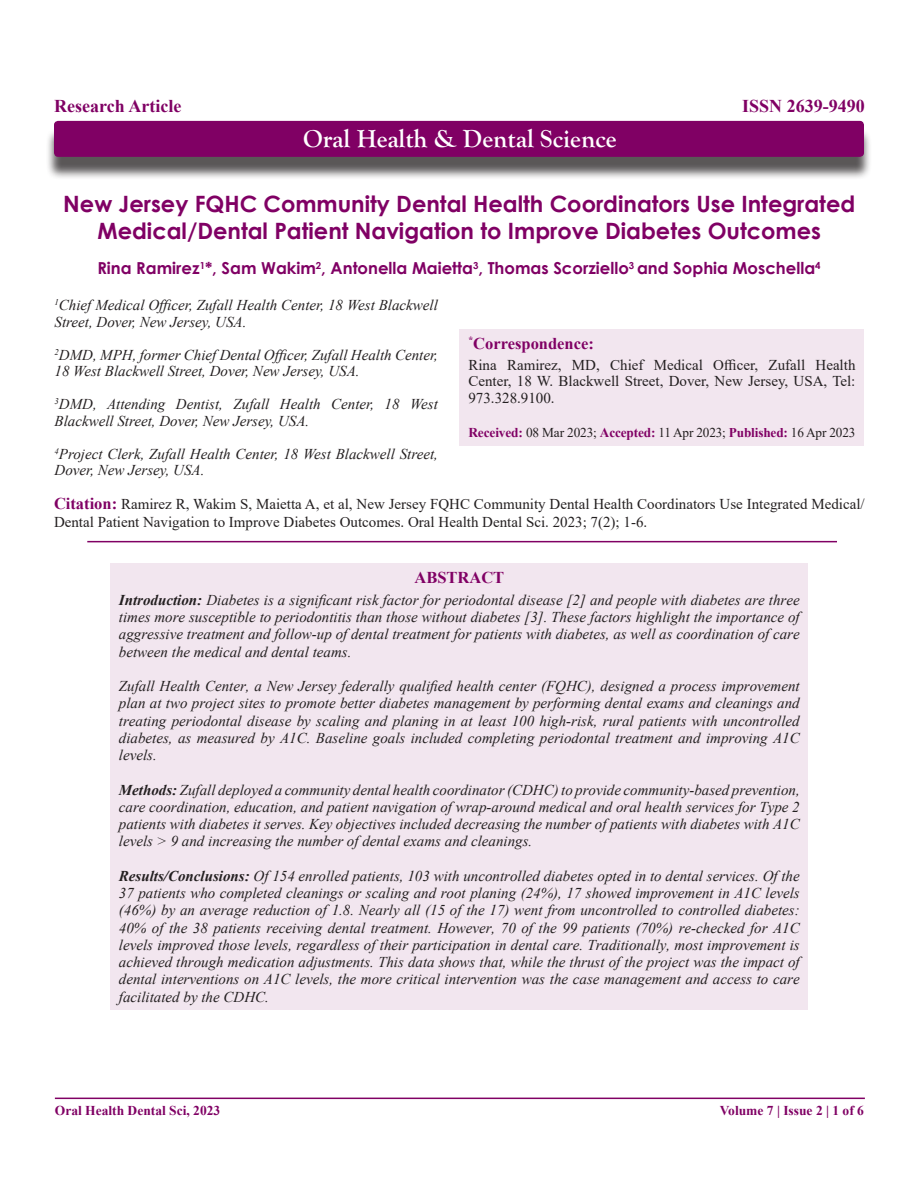
<style>
.page{position:relative;width:918px;height:1188px;background:#fff}
.page>*{position:absolute;margin:0;border:0;box-sizing:border-box;transform-origin:0 0}
.t1{font:700 25.5px "Goudy Old Style T";color:#fff}
.t2{font:700 22.5px/27px "Century Gothic";color:#800064;text-align:center}
.t3{font:700 18px "Times New Roman";color:#800064}
.t4{font:700 16.5px "Century Gothic";color:#800064}
.t5{font:700 16.5px "Times New Roman";color:#800064}
.Body_Text{font:italic 15px/17.2px "Times New Roman";color:#231f20}
.t6{font:15px/16.5px "Times New Roman";color:#231f20}
.t7{font:13.5px "Times New Roman";letter-spacing:-.01em;color:#231f20}
.t8{font:700 13.5px "Times New Roman";color:#800064}
.s1{font-weight:700;color:#800064}
.s2{font-weight:700;font-size:13.35px;color:#800064}
.s3{font-weight:700;font-size:16.5px;color:#800064}
.s4{font-weight:700}
</style>
<div class="page">
<hr style="left:55px;top:1098px;width:810px;height:1px;background:#800064">
<hr style="left:87px;top:541px;width:750px;height:1px;background:#800064">
<div style="left:110px;top:564px;width:698px;height:446px;background:#f2e6ef"></div>
<div style="left:460px;top:329px;width:404px;height:117px;background:#f2e6ef"></div>
<div style="left:46px;top:128px;width:826px;height:52px;background:#231f20;opacity:.75"></div>
<div style="left:54px;top:121px;width:810px;height:36px;background:#800064;border-radius:4px"></div>
<p class="t3" style="left:54px;top:93px;width:129px">Research Article</p>
<p class="t1" style="left:303px;top:124px;width:315px">Oral Health &amp; Dental Science</p>
<p class="t3" style="left:742px;top:93px;width:124px">ISSN 2639-9490</p>
<p class="t2" style="left:63px;top:189px;width:793px">New Jersey FQHC Community Dental Health Coordinators Use Integrated<br>Medical/Dental Patient Navigation to Improve Diabetes Outcomes</p>
<p class="t4" style="left:97px;top:256px;width:725px">Rina Ramirez<sup>1</sup>*, Sam Wakim<sup>2</sup>, Antonella Maietta<sup>3</sup>, Thomas Scorziello<sup>3</sup> and Sophia Moschella<sup>4</sup></p>
<p class="Body_Text" style="left:55px;top:297px;width:385px;line-height:16.5px"><sup>1</sup>Chief Medical Officer, Zufall Health Center, 18 West Blackwell<br>Street, Dover, New Jersey, USA.</p>
<p class="Body_Text" style="left:55px;top:346px;width:385px;line-height:16.5px"><sup>2</sup>DMD, MPH, former Chief Dental Officer, Zufall Health Center,<br>18 West Blackwell Street, Dover, New Jersey, USA.</p>
<p class="Body_Text" style="left:55px;top:396px;width:385px;line-height:16.5px"><sup>3</sup>DMD, Attending Dentist, Zufall Health Center, 18 West<br>Blackwell Street, Dover, New Jersey, USA.</p>
<p class="Body_Text" style="left:55px;top:445px;width:385px;line-height:16.5px"><sup>4</sup>Project Clerk, Zufall Health Center, 18 West Blackwell Street,<br>Dover, New Jersey, USA.</p>
<p class="t5" style="left:468px;top:332px;width:127px"><sup>*</sup>Correspondence:</p>
<p class="t6" style="left:468px;top:356px;width:389px;text-align:justify">Rina Ramirez, MD, Chief Medical Officer, Zufall Health Center, 18 W. Blackwell Street, Dover, New Jersey, USA, Tel:<br>973.328.9100.</p>
<p class="t7" style="left:468px;top:423px;width:389px"><span class="s1">Received:</span> 08 Mar 2023; <span class="s1">Accepted:</span> 11 Apr 2023; <span class="s2">Published</span><span class="s1">:</span> 16 Apr 2023</p>
<p class="t6" style="left:54px;top:495px;width:812px;line-height:18px"><span class="s3">Citation:</span> Ramirez R, Wakim S, Maietta A, et al, New Jersey FQHC Community Dental Health Coordinators Use Integrated Medical/<br>Dental Patient Navigation to Improve Diabetes Outcomes. Oral Health Dental Sci. 2023; 7(2); 1-6.</p>
<p class="t5" style="left:414px;top:566px;width:91px">ABSTRACT</p>
<p class="Body_Text" style="left:119px;top:591px;width:682px;text-align:justify"><span class="s4">Introduction:</span> Diabetes is a significant risk factor for periodontal disease [2] and people with diabetes are three times more susceptible to periodontitis than those without diabetes [3]. These factors highlight the importance of aggressive treatment and follow-up of dental treatment for patients with diabetes, as well as coordination of care between the medical and dental teams.</p>
<p class="Body_Text" style="left:119px;top:677px;width:682px;text-align:justify">Zufall Health Center, a New Jersey federally qualified health center (FQHC), designed a process improvement plan at two project sites to promote better diabetes management by performing dental exams and cleanings and treating periodontal disease by scaling and planing in at least 100 high-risk, rural patients with uncontrolled diabetes, as measured by A1C. Baseline goals included completing periodontal treatment and improving A1C levels.</p>
<p class="Body_Text" style="left:119px;top:781px;width:682px;text-align:justify"><span class="s4">Methods:</span> Zufall deployed a community dental health coordinator (CDHC) to provide community-based prevention, care coordination, education, and patient navigation of wrap-around medical and oral health services for Type 2 patients with diabetes it serves. Key objectives included decreasing the number of patients with diabetes with A1C levels &gt; 9 and increasing the number of dental exams and cleanings.</p>
<p class="Body_Text" style="left:119px;top:867px;width:682px;text-align:justify"><span class="s4">Results/Conclusions:</span> Of 154 enrolled patients, 103 with uncontrolled diabetes opted in to dental services. Of the 37 patients who completed cleanings or scaling and root planing (24%), 17 showed improvement in A1C levels (46%) by an average reduction of 1.8. Nearly all (15 of the 17) went from uncontrolled to controlled diabetes:<br>40% of the 38 patients receiving dental treatment. However, 70 of the 99 patients (70%) re-checked for A1C levels improved those levels, regardless of their participation in dental care. Traditionally, most improvement is achieved through medication adjustments. This data shows that, while the thrust of the project was the impact of dental interventions on A1C levels, the more critical intervention was the case management and access to care facilitated by the CDHC.</p>
<p class="t8" style="left:55px;top:1101px;width:167px">Oral Health Dental Sci, 2023</p>
<p class="t8" style="left:720px;top:1101px;width:146px">Volume 7 | Issue 2 | 1 of 6</p>
</div>
